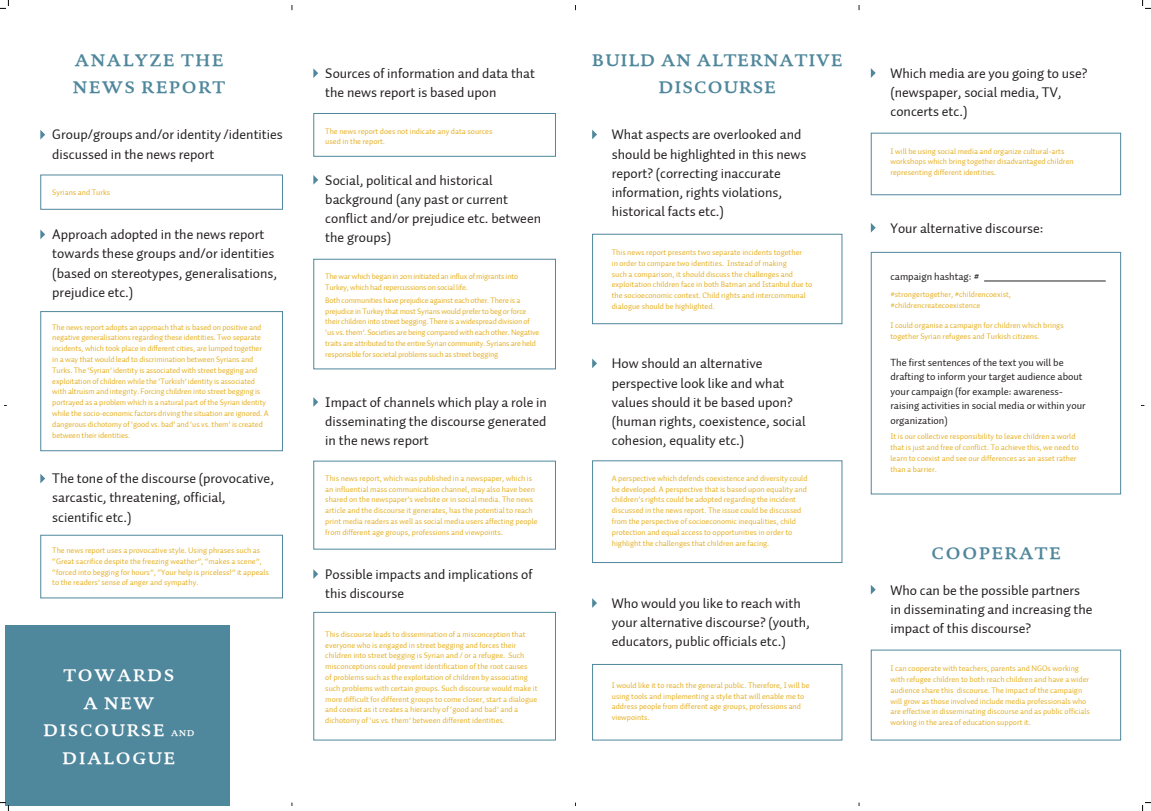
<style>
.page{position:relative;width:1151px;height:811px;background:#fff}
.page>*{position:absolute;margin:0;border:0;box-sizing:border-box;transform-origin:0 0}
.t1{font:16.96px/27.5px "DTL Documenta TTR Bold";letter-spacing:.115em;color:#fff;text-align:center}
.t2{font:16.96px/27.5px "DTL Documenta TTR Bold";letter-spacing:.115em;color:#4f879c}
.t3{font:16.96px/27.5px "DTL Documenta TTR Bold";letter-spacing:.085em;color:#4f879c;text-align:center}
.t4{font:14px/19.2px "Auto 2 TR Regular";color:#231f20}
.t5{font:10.4px/14.4px "Auto 2 TR Regular";color:#231f20}
.t6{font:8px/10.8px "Auto 2 TR Regular";color:#e6b024}
.t7{font:8px/10.8px "Auto 2 TR Regular";letter-spacing:-.02em;color:#e6b024}
.s1{font-size:8.48px}
</style>
<div class="page">
<div style="left:5px;top:626px;width:224px;height:180px;background:#4f879c"></div>
<svg style="left:40px;top:130px;width:5px;height:9px"></svg>
<svg style="left:40px;top:229px;width:5px;height:10px"></svg>
<svg style="left:40px;top:474px;width:5px;height:9px"></svg>
<div style="left:40px;top:174px;width:243px;height:36px;border:1px solid #4f879c"></div>
<div style="left:40px;top:311px;width:243px;height:140px;border:1px solid #4f879c"></div>
<div style="left:40px;top:535px;width:243px;height:63px;border:1px solid #4f879c"></div>
<div style="left:592px;top:460px;width:250px;height:103px;border:1px solid #4f879c"></div>
<svg style="left:592px;top:358px;width:5px;height:10px"></svg>
<div style="left:871px;top:133px;width:250px;height:62px;border:1px solid #4f879c"></div>
<svg style="left:871px;top:585px;width:4px;height:9px"></svg>
<svg style="left:871px;top:68px;width:4px;height:10px"></svg>
<svg style="left:313px;top:68px;width:5px;height:10px"></svg>
<svg style="left:313px;top:175px;width:5px;height:10px"></svg>
<svg style="left:313px;top:397px;width:5px;height:10px"></svg>
<svg style="left:313px;top:569px;width:5px;height:10px"></svg>
<div style="left:313px;top:113px;width:243px;height:44px;border:1px solid #4f879c"></div>
<div style="left:313px;top:259px;width:243px;height:110px;border:1px solid #4f879c"></div>
<div style="left:313px;top:612px;width:243px;height:128px;border:1px solid #4f879c"></div>
<div style="left:592px;top:234px;width:250px;height:90px;border:1px solid #4f879c"></div>
<svg style="left:592px;top:130px;width:5px;height:9px"></svg>
<div style="left:592px;top:664px;width:250px;height:76px;border:1px solid #4f879c"></div>
<svg style="left:592px;top:598px;width:5px;height:10px"></svg>
<div style="left:871px;top:252px;width:250px;height:242px;border:1px solid #4f879c"></div>
<svg style="left:871px;top:223px;width:4px;height:9px"></svg>
<hr style="left:984px;top:280px;width:121px;height:1px;background:#231f20">
<svg style="left:0;top:0;width:9px;height:9px"></svg>
<svg style="left:0;top:802px;width:9px;height:8px"></svg>
<svg style="left:1142px;top:0;width:9px;height:9px"></svg>
<svg style="left:1142px;top:802px;width:9px;height:8px"></svg>
<h1 class="t2" style="left:73px;top:46px;width:153px">ANALYZE THE<br>NEWS REPORT</h1>
<h2 class="t4" style="left:52px;top:125px;width:232px">Group/groups and/or identity /identities discussed in the news report</h2>
<p class="t6" style="left:52px;top:187px;width:60px">Syrians and Turks</p>
<h2 class="t4" style="left:52px;top:225px;width:226px">Approach adopted in the news report towards these groups and/or identities (based on stereotypes, generalisations, prejudice etc.)</h2>
<p class="t6" style="left:52px;top:321px;width:218px">The news report adopts an approach that is based on positive and negative generalisations regarding these identities. Two separate incidents, which took place in different cities, are lumped together in a way that would lead to discrimination between Syrians and Turks. The ‘Syrian’ identity is associated with street begging and exploitation of children while the ‘Turkish’ identity is associated with altruism and integrity. Forcing children into street begging is portrayed as a problem which is a natural part of the Syrian identity while the socio-economic factors driving the situation are ignored. A dangerous dichotomy of ‘good vs. bad’ and ‘us vs. them’ is created between their identities.</p>
<h2 class="t4" style="left:52px;top:469px;width:223px">The tone of the discourse (provocative, sarcastic, threatening, official, scientific etc.)</h2>
<p class="t6" style="left:52px;top:545px;width:218px">The news report uses a provocative style. Using phrases such as “Great sacrifice despite the freezing weather”, “makes a scene”, “forced into begging for hours”, “Your help is priceless!” it appeals to the readers’ sense of anger and sympathy.</p>
<h1 class="t1" style="left:43px;top:661px;width:152px">TOWARDS<br>A NEW<br>DISCOURSE <span class="s1">AND<br></span>DIALOGUE</h1>
<h2 class="t4" style="left:325px;top:64px;width:211px">Sources of information and data that the news report is based upon</h2>
<p class="t6" style="left:325px;top:126px;width:169px">The news report does not indicate any data sources used in the report.</p>
<h2 class="t4" style="left:325px;top:170px;width:217px">Social, political and historical background (any past or current conflict and/or prejudice etc. between the groups)</h2>
<p class="t7" style="left:325px;top:271px;width:194px">The war which began in 2011 initiated an influx of migrants into<br>Turkey, which had repercussions on social life.</p>
<p class="t7" style="left:325px;top:295px;width:216px">Both communities have prejudice against each other. There is a prejudice in Turkey that most Syrians would prefer to beg or force their children into street begging. There is a widespread division of ‘us vs. them’. Societies are being compared with each other. Negative traits are attributed to the entire Syrian community. Syrians are held responsible for societal problems such as street begging</p>
<h2 class="t4" style="left:325px;top:392px;width:223px;text-align:justify">Impact of channels which play a role in disseminating the discourse generated in the news report</h2>
<p class="t6" style="left:325px;top:473px;width:214px">This news report, which was published in a newspaper, which is an influential mass communication channel, may also have been shared on the newspaper’s website or in social media. The news article and the discourse it generates, has the potential to reach print media readers as well as social media users affecting people from different age groups, professions and viewpoints.</p>
<h2 class="t4" style="left:325px;top:564px;width:209px">Possible impacts and implications of this discourse</h2>
<p class="t6" style="left:325px;top:628px;width:214px">This discourse leads to dissemination of a misconception that everyone who is engaged in street begging and forces their children into street begging is Syrian and / or a refugee. Such misconceptions could prevent identification of the root causes<br>of problems such as the exploitation of children by associating such problems with certain groups. Such discourse would make it more difficult for different groups to come closer, start a dialogue and coexist as it creates a hierarchy of ‘good and bad’ and a dichotomy of ‘us vs. them’ between different identities.</p>
<h1 class="t3" style="left:592px;top:46px;width:251px">BUILD AN ALTERNATIVE<br>DISCOURSE</h1>
<h2 class="t4" style="left:612px;top:125px;width:196px">What aspects are overlooked and should be highlighted in this news report? (correcting inaccurate information, rights violations, historical facts etc.)</h2>
<p class="t6" style="left:612px;top:247px;width:202px">This news report presents two separate incidents together<br>in order to compare two identities. Instead of making<br>such a comparison, it should discuss the challenges and exploitation children face in both Batman and Istanbul due to the socioeconomic context. Child rights and intercommunal dialogue should be highlighted.</p>
<h2 class="t4" style="left:612px;top:354px;width:195px">How should an alternative perspective look like and what values should it be based upon? (human rights, coexistence, social cohesion, equality etc.)</h2>
<p class="t6" style="left:612px;top:473px;width:197px">A perspective which defends coexistence and diversity could be developed. A perspective that is based upon equality and children’s rights could be adopted regarding the incident discussed in the news report. The issue could be discussed from the perspective of socioeconomic inequalities, child protection and equal access to opportunities in order to highlight the challenges that children are facing.</p>
<h2 class="t4" style="left:612px;top:593px;width:199px">Who would you like to reach with your alternative discourse? (youth, educators, public officials etc.)</h2>
<p class="t6" style="left:612px;top:679px;width:199px">I would like it to reach the general public. Therefore, I will be using tools and implementing a style that will enable me to address people from different age groups, professions and viewpoints.</p>
<h2 class="t4" style="left:890px;top:64px;width:199px">Which media are you going to use? (newspaper, social media, TV, concerts etc.)</h2>
<p class="t6" style="left:890px;top:146px;width:185px">I will be using social media and organize cultural-arts workshops which bring together disadvantaged children representing different identities.</p>
<h2 class="t4" style="left:890px;top:218px;width:154px">Your alternative discourse:</h2>
<h3 class="t5" style="left:890px;top:269px;width:90px">campaign hashtag: #</h3>
<p class="t6" style="left:890px;top:289px;width:122px">#strongertogether, #childrencoexist, #childrencreatecoexistence</p>
<p class="t6" style="left:890px;top:320px;width:175px">I could organise a campaign for children which brings together Syrian refugees and Turkish citizens.</p>
<h3 class="t5" style="left:890px;top:355px;width:197px">The first sentences of the text you will be drafting to inform your target audience about your campaign (for example: awareness&shy;raising activities in social media or within your organization)</h3>
<p class="t6" style="left:890px;top:431px;width:190px">It is our collective responsibility to leave children a world that is just and free of conflict. To achieve this, we need to learn to coexist and see our differences as an asset rather than a barrier.</p>
<h1 class="t2" style="left:931px;top:538px;width:130px">COOPERATE</h1>
<h2 class="t4" style="left:890px;top:580px;width:204px">Who can be the possible partners in disseminating and increasing the impact of this discourse?</h2>
<p class="t6" style="left:890px;top:663px;width:201px">I can cooperate with teachers, parents and NGOs working with refugee children to both reach children and have a wider audience share this discourse. The impact of the campaign will grow as those involved include media professionals who are effective in disseminating discourse and as public officials working in the area of education support it.</p>
</div>
